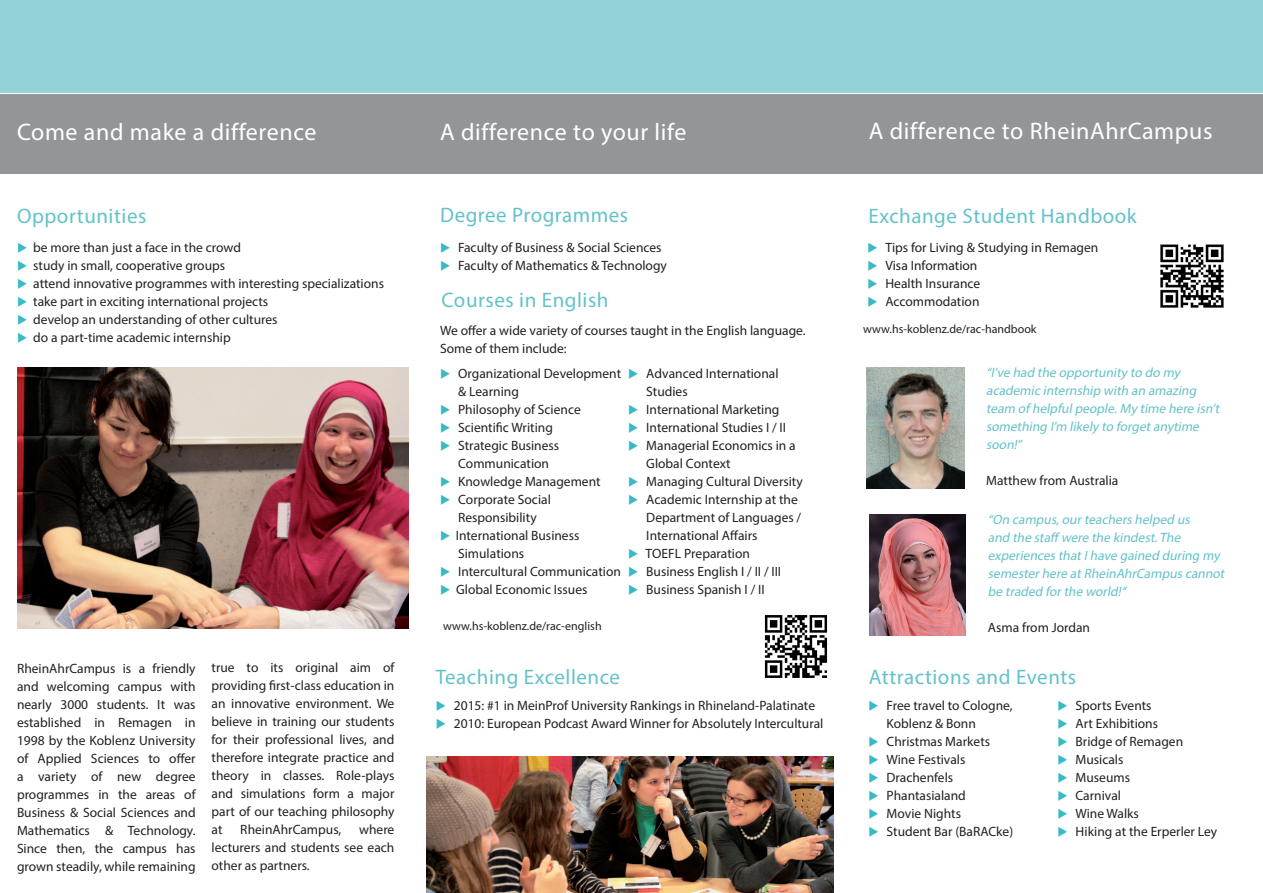
<style>
.page{position:relative;width:1263px;height:893px;background:#fff}
.page>*{position:absolute;margin:0;border:0;box-sizing:border-box;transform-origin:0 0}
.t1{font:24px "Myriad Pro";letter-spacing:.025em;color:#fff}
.t2{font:21px "Myriad Pro";letter-spacing:.025em;color:#63c2c9}
.t3{font:13.5px/18px "Myriad Pro";color:#231f20}
.t4{font:italic 13.5px/18px "Myriad Pro";color:#63c2c9}
.t5{font:12px "Myriad Pro";color:#231f20}
.s1{color:#38bac7}
</style>
<div class="page">
<div style="left:0;top:94px;width:1263px;height:80px;background:#939598"></div>
<div style="left:0;top:0;width:1263px;height:94px;background:#94d2d7"></div>
<img style="left:1160px;top:244px;width:64px;height:64px">
<img style="left:17px;top:367px;width:391px;height:262px">
<img style="left:869px;top:514px;width:96px;height:121px">
<img style="left:867px;top:367px;width:97px;height:121px">
<img style="left:426px;top:756px;width:408px;height:137px">
<img style="left:764px;top:615px;width:64px;height:63px">
<hr style="left:0;top:93px;width:1263px;height:1px;background:#fff">
<p class="t1" style="left:17px;top:117px;width:301px">Come and make a difference</p>
<p class="t1" style="left:440px;top:117px;width:248px">A difference to your life</p>
<p class="t1" style="left:869px;top:116px;width:345px">A difference to RheinAhrCampus</p>
<p class="t2" style="left:17px;top:203px;width:131px">Opportunities</p>
<p class="t3" style="left:17px;top:238px;width:225px"><span class="s1">◆</span> be more than just a face in the crowd</p>
<p class="t3" style="left:17px;top:256px;width:210px"><span class="s1">◆</span> study in small, cooperative groups</p>
<p class="t3" style="left:17px;top:274px;width:369px"><span class="s1">◆</span> attend innovative programmes with interesting specializations</p>
<p class="t3" style="left:17px;top:292px;width:253px"><span class="s1">◆</span> take part in exciting international projects</p>
<p class="t3" style="left:17px;top:310px;width:262px"><span class="s1">◆</span> develop an understanding of other cultures</p>
<p class="t3" style="left:17px;top:328px;width:215px"><span class="s1">◆</span> do a part-time academic internship</p>
<p class="t3" style="left:17px;top:659px;width:180px;text-align:justify">RheinAhrCampus is a friendly and welcoming campus with nearly 3000 students. It was established in Remagen in 1998 by the Koblenz University of Applied Sciences to offer a variety of new degree programmes in the areas of Business &amp; Social Sciences and Mathematics &amp; Technology.<br>Since then, the campus has grown steadily, while remaining</p>
<p class="t3" style="left:212px;top:659px;width:184px;text-align:justify">true to its original aim of providing first-class education in an innovative environment. We believe in training our students for their professional lives, and therefore integrate practice and theory in classes. Role-plays and simulations form a major part of our teaching philosophy at</p>
<p class="t3" style="left:212px;top:821px;width:184px;text-align:justify;text-indent:148px">where lecturers and students see each other as partners.</p>
<p class="t3" style="left:240px;top:821px;width:103px">RheinAhrCampus,</p>
<p class="t2" style="left:440px;top:202px;width:190px">Degree Programmes</p>
<p class="t3" style="left:440px;top:238px;width:223px"><span class="s1">◆</span> Faculty of Business &amp; Social Sciences</p>
<p class="t3" style="left:440px;top:256px;width:228px"><span class="s1">◆</span> Faculty of Mathematics &amp; Technology</p>
<p class="t2" style="left:441px;top:287px;width:169px">Courses in English</p>
<p class="t3" style="left:440px;top:321px;width:367px">We offer a wide variety of courses taught in the English language.</p>
<p class="t3" style="left:440px;top:339px;width:128px">Some of them include:</p>
<p class="t3" style="left:458px;top:364px;width:165px;text-indent:-18px"><span class="s1">◆</span> Organizational Development &amp; Learning</p>
<p class="t3" style="left:440px;top:400px;width:142px"><span class="s1">◆</span> Philosophy of Science</p>
<p class="t3" style="left:440px;top:418px;width:114px"><span class="s1">◆</span> Scientific Writing</p>
<p class="t3" style="left:440px;top:436px;width:121px;text-align:center"><span class="s1">◆</span> Strategic Business<br>Communication</p>
<p class="t3" style="left:440px;top:472px;width:162px"><span class="s1">◆</span> Knowledge Management</p>
<p class="t3" style="left:440px;top:490px;width:112px;text-align:center"><span class="s1">◆</span> Corporate Social<br>Responsibility</p>
<p class="t3" style="left:458px;top:526px;width:123px;text-indent:-18px"><span class="s1">◆</span> International Business<br>Simulations</p>
<p class="t3" style="left:440px;top:562px;width:182px"><span class="s1">◆</span> Intercultural Communication</p>
<p class="t3" style="left:440px;top:580px;width:149px"><span class="s1">◆</span> Global Economic Issues</p>
<p class="t3" style="left:646px;top:364px;width:134px;text-indent:-18px"><span class="s1">◆</span> Advanced International<br>Studies</p>
<p class="t3" style="left:628px;top:400px;width:153px"><span class="s1">◆</span> International Marketing</p>
<p class="t3" style="left:628px;top:418px;width:159px"><span class="s1">◆</span> International Studies I / II</p>
<p class="t3" style="left:646px;top:436px;width:151px;text-indent:-18px"><span class="s1">◆</span> Managerial Economics in a<br>Global Context</p>
<p class="t3" style="left:628px;top:472px;width:176px"><span class="s1">◆</span> Managing Cultural Diversity</p>
<p class="t3" style="left:646px;top:490px;width:156px;text-indent:-18px"><span class="s1">◆</span> Academic Internship at the<br>Department of Languages /<br>International Affairs</p>
<p class="t3" style="left:628px;top:544px;width:123px"><span class="s1">◆</span> TOEFL Preparation</p>
<p class="t3" style="left:628px;top:562px;width:154px"><span class="s1">◆</span> Business English I / II / III</p>
<p class="t3" style="left:628px;top:580px;width:138px"><span class="s1">◆</span> Business Spanish I / II</p>
<p class="t5" style="left:443px;top:619px;width:160px">www.hs-koblenz.de/rac-english</p>
<p class="t2" style="left:868px;top:203px;width:270px">Exchange Student Handbook</p>
<p class="t3" style="left:867px;top:238px;width:232px"><span class="s1">◆</span> Tips for Living &amp; Studying in Remagen</p>
<p class="t3" style="left:867px;top:256px;width:111px"><span class="s1">◆</span> Visa Information</p>
<p class="t3" style="left:867px;top:274px;width:114px"><span class="s1">◆</span> Health Insurance</p>
<p class="t3" style="left:867px;top:292px;width:113px"><span class="s1">◆</span> Accommodation</p>
<p class="t5" style="left:863px;top:321px;width:175px">www.hs-koblenz.de/rac-handbook</p>
<p class="t4" style="left:986px;top:364px;width:237px">“I’ve had the opportunity to do my academic internship with an amazing team of helpfulpeople.My time here isn’t something I’m likely to forgetanytime soon!”</p>
<p class="t3" style="left:986px;top:472px;width:134px">Matthew from Australia</p>
<p class="t4" style="left:988px;top:511px;width:241px">“On campus,ourteachers helped us<br>and the staff were the kindest.The experiences thatIhave gained during my semesterhere atRheinAhrCampus cannot be traded forthe world!“</p>
<p class="t3" style="left:988px;top:619px;width:104px">Asma from Jordan</p>
<p class="t2" style="left:436px;top:664px;width:186px">Teaching Excellence</p>
<p class="t2" style="left:869px;top:664px;width:209px">Attractions and Events</p>
<p class="t3" style="left:436px;top:696px;width:381px"><span class="s1">◆</span> 2015: #1 in MeinProf University Rankings in Rhineland-Palatinate</p>
<p class="t3" style="left:436px;top:714px;width:389px"><span class="s1">◆</span> 2010: European Podcast Award Winner for Absolutely Intercultural</p>
<p class="t3" style="left:1057px;top:696px;width:96px"><span class="s1">◆</span> Sports Events</p>
<p class="t3" style="left:1057px;top:714px;width:102px"><span class="s1">◆</span> Art Exhibitions</p>
<p class="t3" style="left:1057px;top:732px;width:127px"><span class="s1">◆</span> Bridge of Remagen</p>
<p class="t3" style="left:1057px;top:750px;width:67px"><span class="s1">◆</span> Musicals</p>
<p class="t3" style="left:1057px;top:768px;width:74px"><span class="s1">◆</span> Museums</p>
<p class="t3" style="left:1057px;top:786px;width:65px"><span class="s1">◆</span> Carnival</p>
<p class="t3" style="left:1057px;top:804px;width:83px"><span class="s1">◆</span> Wine Walks</p>
<p class="t3" style="left:1057px;top:822px;width:161px"><span class="s1">◆</span> Hiking at the Erperler Ley</p>
<p class="t3" style="left:886px;top:697px;width:127px;text-indent:-18px"><span class="s1">◆</span> Free travel to Cologne,<br>Koblenz &amp; Bonn</p>
<p class="t3" style="left:868px;top:733px;width:123px"><span class="s1">◆</span> Christmas Markets</p>
<p class="t3" style="left:868px;top:751px;width:98px"><span class="s1">◆</span> Wine Festivals</p>
<p class="t3" style="left:868px;top:769px;width:86px"><span class="s1">◆</span> Drachenfels</p>
<p class="t3" style="left:868px;top:787px;width:99px"><span class="s1">◆</span> Phantasialand</p>
<p class="t3" style="left:868px;top:805px;width:94px"><span class="s1">◆</span> Movie Nights</p>
<p class="t3" style="left:868px;top:823px;width:146px"><span class="s1">◆</span> Student Bar (BaRACke)</p>
</div>
